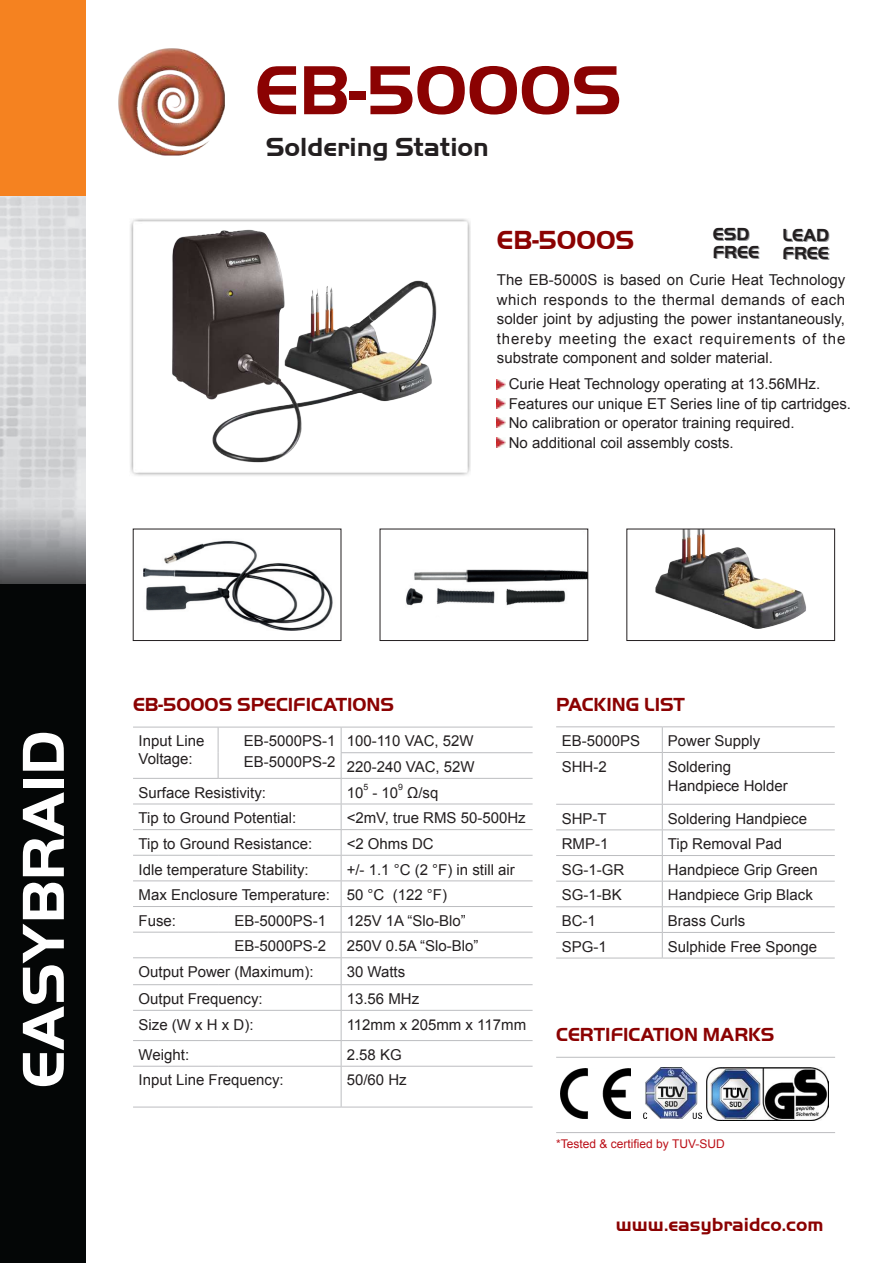
<style>
.page{position:relative;width:893px;height:1263px;background:#fff}
.page>*{position:absolute;margin:0;border:0;box-sizing:border-box;transform-origin:0 0}
.t1{font:700 72px "Handel Got D";color:#8b0202}
.t2{font:700 61.5px "Handel Got D";color:#fff}
.t3{font:700 27px "Handel Got D";color:#231f20}
.t4{font:700 27px "Handel Got D";color:#8b0202}
.t5{font:700 19.5px "Handel Got D";color:#8b0202}
.t6{font:700 18px/18px "Handel Got D";color:#231f20}
.t7{font:15px/19.5px "Arial";color:#231f20}
.t8{font:12px "Arial";color:#bb1018}
.t9{font:8.7px "Arial";color:#231f20}
</style>
<div class="page">
<div style="left:0;top:485px;width:85px;height:778px;background:#040606"></div>
<img style="left:0;top:196px;width:85px;height:388px">
<img style="left:118px;top:48px;width:107px;height:108px">
<div style="left:0;top:0;width:85px;height:196px;background:#f58220"></div>
<hr style="left:556px;top:726px;width:106px;height:1px;background:#bcbdc0">
<hr style="left:662px;top:726px;width:173px;height:1px;background:#bcbdc0">
<svg style="left:662px;top:727px;width:1px;height:25px"></svg>
<hr style="left:662px;top:753px;width:1px;height:51px;background:#bcbdc0">
<svg style="left:662px;top:805px;width:1px;height:153px"></svg>
<hr style="left:556px;top:752px;width:106px;height:1px;background:#bcbdc0">
<hr style="left:662px;top:752px;width:173px;height:1px;background:#bcbdc0">
<hr style="left:556px;top:804px;width:106px;height:1px;background:#bcbdc0">
<hr style="left:662px;top:804px;width:173px;height:1px;background:#bcbdc0">
<hr style="left:556px;top:829px;width:106px;height:1px;background:#bcbdc0">
<hr style="left:662px;top:829px;width:173px;height:1px;background:#bcbdc0">
<hr style="left:556px;top:855px;width:106px;height:1px;background:#bcbdc0">
<hr style="left:662px;top:855px;width:173px;height:1px;background:#bcbdc0">
<hr style="left:556px;top:881px;width:106px;height:1px;background:#bcbdc0">
<hr style="left:662px;top:881px;width:173px;height:1px;background:#bcbdc0">
<hr style="left:556px;top:906px;width:106px;height:1px;background:#bcbdc0">
<hr style="left:662px;top:906px;width:173px;height:1px;background:#bcbdc0">
<hr style="left:556px;top:932px;width:106px;height:1px;background:#bcbdc0">
<hr style="left:662px;top:932px;width:173px;height:1px;background:#bcbdc0">
<hr style="left:556px;top:958px;width:106px;height:1px;background:#bcbdc0">
<hr style="left:662px;top:958px;width:173px;height:1px;background:#bcbdc0">
<hr style="left:556px;top:1057px;width:279px;height:1px;background:#bcbdc0">
<hr style="left:556px;top:1132px;width:279px;height:1px;background:#bcbdc0">
<img style="left:130px;top:218px;width:340px;height:258px">
<img style="left:147px;top:220px;width:312px;height:256px">
<hr style="left:133px;top:727px;width:85px;height:1px;background:#bcbdc0">
<hr style="left:218px;top:727px;width:123px;height:1px;background:#bcbdc0">
<hr style="left:341px;top:727px;width:192px;height:1px;background:#bcbdc0">
<svg style="left:218px;top:727px;width:1px;height:51px"></svg>
<hr style="left:341px;top:752px;width:192px;height:1px;background:#bcbdc0">
<hr style="left:133px;top:778px;width:85px;height:1px;background:#bcbdc0">
<hr style="left:218px;top:778px;width:123px;height:1px;background:#bcbdc0">
<hr style="left:341px;top:778px;width:192px;height:1px;background:#bcbdc0">
<hr style="left:341px;top:804px;width:192px;height:1px;background:#bcbdc0">
<hr style="left:341px;top:829px;width:192px;height:1px;background:#bcbdc0">
<hr style="left:133px;top:855px;width:85px;height:1px;background:#bcbdc0">
<hr style="left:218px;top:855px;width:123px;height:1px;background:#bcbdc0">
<hr style="left:341px;top:855px;width:192px;height:1px;background:#bcbdc0">
<hr style="left:133px;top:880px;width:85px;height:1px;background:#bcbdc0">
<hr style="left:218px;top:880px;width:123px;height:1px;background:#bcbdc0">
<hr style="left:341px;top:880px;width:192px;height:1px;background:#bcbdc0">
<hr style="left:133px;top:906px;width:85px;height:1px;background:#bcbdc0">
<hr style="left:218px;top:906px;width:123px;height:1px;background:#bcbdc0">
<hr style="left:341px;top:906px;width:192px;height:1px;background:#bcbdc0">
<hr style="left:133px;top:932px;width:85px;height:1px;background:#bcbdc0">
<hr style="left:218px;top:932px;width:123px;height:1px;background:#bcbdc0">
<hr style="left:341px;top:932px;width:192px;height:1px;background:#bcbdc0">
<hr style="left:133px;top:957px;width:85px;height:1px;background:#bcbdc0">
<hr style="left:218px;top:957px;width:123px;height:1px;background:#bcbdc0">
<hr style="left:341px;top:957px;width:192px;height:1px;background:#bcbdc0">
<hr style="left:133px;top:984px;width:85px;height:1px;background:#bcbdc0">
<hr style="left:218px;top:984px;width:123px;height:1px;background:#bcbdc0">
<hr style="left:341px;top:984px;width:192px;height:1px;background:#bcbdc0">
<hr style="left:133px;top:1010px;width:85px;height:1px;background:#bcbdc0">
<hr style="left:218px;top:1010px;width:123px;height:1px;background:#bcbdc0">
<hr style="left:341px;top:1010px;width:192px;height:1px;background:#bcbdc0">
<hr style="left:133px;top:1040px;width:85px;height:1px;background:#bcbdc0">
<hr style="left:218px;top:1040px;width:123px;height:1px;background:#bcbdc0">
<hr style="left:341px;top:1040px;width:192px;height:1px;background:#bcbdc0">
<hr style="left:133px;top:1066px;width:85px;height:1px;background:#bcbdc0">
<hr style="left:218px;top:1066px;width:123px;height:1px;background:#bcbdc0">
<hr style="left:341px;top:1066px;width:192px;height:1px;background:#bcbdc0">
<hr style="left:341px;top:1066px;width:1px;height:41px;background:#bcbdc0">
<hr style="left:133px;top:1107px;width:85px;height:1px;background:#bcbdc0">
<hr style="left:218px;top:1107px;width:123px;height:1px;background:#bcbdc0">
<hr style="left:341px;top:1107px;width:192px;height:1px;background:#bcbdc0">
<hr style="left:133px;top:804px;width:85px;height:1px;background:#bcbdc0">
<hr style="left:218px;top:804px;width:123px;height:1px;background:#bcbdc0">
<svg style="left:341px;top:727px;width:1px;height:339px"></svg>
<hr style="left:133px;top:829px;width:85px;height:1px;background:#bcbdc0">
<hr style="left:218px;top:829px;width:123px;height:1px;background:#bcbdc0">
<img style="left:643px;top:1068px;width:59px;height:51px">
<img style="left:561px;top:1069px;width:69px;height:49px">
<img style="left:707px;top:1067px;width:121px;height:53px">
<img style="left:143px;top:540px;width:190px;height:91px">
<div style="left:133px;top:529px;width:208px;height:112px;border:1px solid #231f20"></div>
<img style="left:406px;top:569px;width:180px;height:37px">
<div style="left:380px;top:529px;width:208px;height:112px;border:1px solid #231f20"></div>
<img style="left:655px;top:531px;width:151px;height:98px">
<div style="left:627px;top:529px;width:208px;height:112px;border:1px solid #231f20"></div>
<svg style="left:497px;top:379px;width:9px;height:11px"></svg>
<svg style="left:497px;top:398px;width:9px;height:11px"></svg>
<svg style="left:497px;top:417px;width:9px;height:11px"></svg>
<svg style="left:497px;top:437px;width:9px;height:10px"></svg>
<h1 class="t1" style="left:255px;top:66px;width:368px">EB-5000S</h1>
<h3 class="t3" style="left:266px;top:138px;width:225px">Soldering Station</h3>
<p class="t6" style="left:713px;top:227px;width:48px">ESD<br>FREE</p>
<p class="t6" style="left:783px;top:228px;width:48px">LEAD<br>FREE</p>
<h3 class="t4" style="left:497px;top:231px;width:139px">EB-5000S</h3>
<p class="t7" style="left:497px;top:270px;width:350px;text-align:justify">The EB-5000S is based on Curie Heat Technology which responds to the thermal demands of each solder joint by adjusting the power instantaneously, thereby meeting the exact requirements of the substrate component and solder material.</p>
<p class="t7" style="left:509px;top:374px;width:344px">Curie Heat Technology operating at 13.56MHz.<br>Features our unique ET Series line of tip cartridges.<br>No calibration or operator training required.<br>No additional coil assembly costs.</p>
<h2 class="t2" style="left:23px;top:1088px;width:359px;rotate:-90deg">EASYBRAID</h2>
<h3 class="t5" style="left:133px;top:698px;width:263px">EB-5000S SPECIFICATIONS</h3>
<p class="t7" style="left:139px;top:733px;width:67px;line-height:18px">Input Line<br>Voltage:</p>
<p class="t7" style="left:244px;top:732px;width:93px;line-height:21px">EB-5000PS-1<br>EB-5000PS-2</p>
<p class="t7" style="left:347px;top:728px;width:130px;line-height:25.7px">100-110 VAC, 52W<br>220-240 VAC, 52W</p>
<p class="t7" style="left:139px;top:783px;width:129px">Surface Resistivity:</p>
<p class="t7" style="left:347px;top:784px;width:18px">10</p>
<p class="t9" style="left:363px;top:784px;width:6px">5</p>
<p class="t7" style="left:372px;top:784px;width:27px">- 10</p>
<p class="t9" style="left:398px;top:784px;width:6px">9</p>
<p class="t7" style="left:407px;top:783px;width:33px">Ω/sq</p>
<p class="t7" style="left:139px;top:808px;width:159px">Tip to Ground Potential:</p>
<p class="t7" style="left:347px;top:808px;width:181px">&lt;2mV, true RMS 50-500Hz</p>
<p class="t7" style="left:139px;top:834px;width:175px">Tip to Ground Resistance:</p>
<p class="t7" style="left:347px;top:834px;width:89px">&lt;2 Ohms DC</p>
<p class="t7" style="left:139px;top:860px;width:172px">Idle temperature Stability:</p>
<p class="t7" style="left:139px;top:856px;width:378px;line-height:25.7px;text-indent:208px">+/- 1.1 °C (2 °F) in still air<br>Max Enclosure Temperature: 50 °C (122 °F)<br>Fuse:</p>
<p class="t7" style="left:234px;top:911px;width:93px">EB-5000PS-1</p>
<p class="t7" style="left:347px;top:911px;width:121px">125V 1A “Slo-Blo”</p>
<p class="t7" style="left:234px;top:938px;width:93px">EB-5000PS-2</p>
<p class="t7" style="left:347px;top:936px;width:133px">250V 0.5A “Slo-Blo”</p>
<p class="t7" style="left:139px;top:962px;width:177px">Output Power (Maximum):</p>
<p class="t7" style="left:347px;top:962px;width:60px">30 Watts</p>
<p class="t7" style="left:139px;top:989px;width:126px">Output Frequency:</p>
<p class="t7" style="left:347px;top:989px;width:74px">13.56 MHz</p>
<p class="t7" style="left:139px;top:1015px;width:117px">Size (W x H x D):</p>
<p class="t7" style="left:347px;top:1016px;width:181px">112mm x 205mm x 117mm</p>
<p class="t7" style="left:139px;top:1045px;width:52px">Weight:</p>
<p class="t7" style="left:347px;top:1045px;width:57px">2.58 KG</p>
<p class="t7" style="left:139px;top:1070px;width:147px">Input Line Frequency:</p>
<p class="t7" style="left:347px;top:1070px;width:62px">50/60 Hz</p>
<h3 class="t5" style="left:556px;top:698px;width:130px">PACKING LIST</h3>
<p class="t7" style="left:562px;top:732px;width:80px">EB-5000PS</p>
<p class="t7" style="left:668px;top:732px;width:94px">Power Supply</p>
<p class="t7" style="left:562px;top:758px;width:46px">SHH-2</p>
<p class="t7" style="left:668px;top:758px;width:122px;line-height:19px">Soldering<br>Handpiece Holder</p>
<p class="t7" style="left:562px;top:810px;width:46px">SHP-T</p>
<p class="t7" style="left:668px;top:810px;width:141px">Soldering Handpiece</p>
<p class="t7" style="left:562px;top:835px;width:48px">RMP-1</p>
<p class="t7" style="left:668px;top:835px;width:116px">Tip Removal Pad</p>
<p class="t7" style="left:562px;top:861px;width:64px">SG-1-GR</p>
<p class="t7" style="left:668px;top:861px;width:152px">Handpiece Grip Green</p>
<p class="t7" style="left:562px;top:887px;width:62px">SG-1-BK</p>
<p class="t7" style="left:668px;top:887px;width:147px">Handpiece Grip Black</p>
<p class="t7" style="left:562px;top:912px;width:36px">BC-1</p>
<p class="t7" style="left:668px;top:912px;width:79px">Brass Curls</p>
<p class="t7" style="left:562px;top:938px;width:47px">SPG-1</p>
<p class="t7" style="left:668px;top:938px;width:151px">Sulphide Free Sponge</p>
<h3 class="t5" style="left:556px;top:1028px;width:220px">CERTIFICATION MARKS</h3>
<p class="t8" style="left:556px;top:1135px;width:170px">*Tested &amp; certified by TUV-SUD</p>
<h3 class="t5" style="left:616px;top:1218px;width:209px">www.easybraidco.com</h3>
</div>
